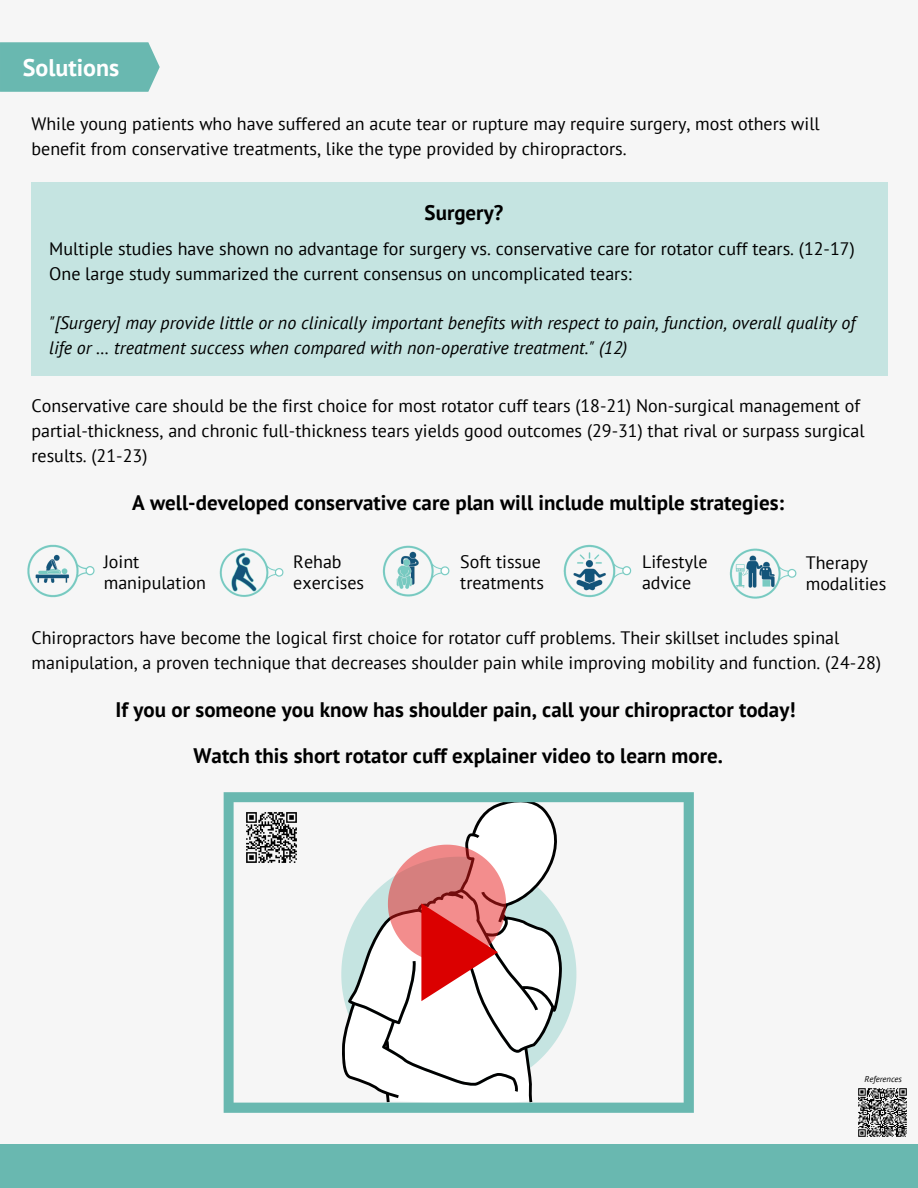
<style>
.page{position:relative;width:918px;height:1188px;background:#f6f6f6}
.page>*{position:absolute;margin:0;border:0;box-sizing:border-box;transform-origin:0 0}
.t1{font:700 24px "PT Sans";color:#fff}
.t2{font:700 21px "PT Sans";color:#000}
.t3{font:18px/24.8px "PT Sans";color:#000}
.t4{font:italic 18px/24.8px "PT Sans";color:#000}
.t5{font:italic 8.55px "PT Sans";color:#000}
</style>
<div class="page">
<img style="left:729px;top:548px;width:67px;height:51px">
<img style="left:27px;top:544px;width:68px;height:54px">
<img style="left:219px;top:548px;width:65px;height:49px">
<img style="left:382px;top:545px;width:67px;height:52px">
<img style="left:563px;top:544px;width:69px;height:54px">
<div style="left:0;top:1144px;width:918px;height:43px;background:#69b8b0"></div>
<svg style="left:0;top:42px;width:160px;height:50px;background:#6fbab3"></svg>
<div style="left:31px;top:182px;width:857px;height:194px;background:#c5e4e1"></div>
<img style="left:858px;top:1088px;width:49px;height:49px">
<svg style="left:224px;top:792px;width:470px;height:321px"></svg>
<svg style="left:344px;top:799px;width:215px;height:309px"></svg>
<img style="left:243px;top:809px;width:56px;height:56px">
<p class="t1" style="left:23px;top:51px;width:98px">Solutions</p>
<p class="t3" style="left:31px;top:111px;width:790px">While young patients who have suffered an acute tear or rupture may require surgery, most others will benefit from conservative treatments, like the type provided by chiropractors.</p>
<p class="t2" style="left:425px;top:199px;width:80px">Surgery?</p>
<p class="t3" style="left:49px;top:236px;width:807px">Multiple studies have shown no advantage for surgery vs. conservative care for rotator cuff tears. (12-17)<br>One large study summarized the current consensus on uncomplicated tears:</p>
<p class="t4" style="left:49px;top:310px;width:808px">"[Surgery] may provide little or no clinically important benefits with respect to pain, function, overall quality of life or … treatment success when compared with non-operative treatment." (12)</p>
<p class="t3" style="left:31px;top:393px;width:835px">Conservative care should be the first choice for most rotator cuff tears (18-21) Non-surgical management of partial-thickness, and chronic full-thickness tears yields good outcomes (29-31) that rival or surpass surgical results. (21-23)</p>
<p class="t2" style="left:132px;top:489px;width:654px">A well-developed conservative care plan will include multiple strategies:</p>
<p class="t3" style="left:104px;top:550px;width:104px;line-height:21.3px">Joint manipulation</p>
<p class="t3" style="left:293px;top:550px;width:72px;line-height:21.3px">Rehab exercises</p>
<p class="t3" style="left:460px;top:550px;width:85px;line-height:21.3px">Soft tissue treatments</p>
<p class="t3" style="left:642px;top:550px;width:67px;line-height:21.3px">Lifestyle advice</p>
<p class="t3" style="left:806px;top:552px;width:82px;line-height:21.3px">Therapy modalities</p>
<p class="t3" style="left:31px;top:625px;width:851px">Chiropractors have become the logical first choice for rotator cuff problems. Their skillset includes spinal manipulation, a proven technique that decreases shoulder pain while improving mobility and function. (24-28)</p>
<p class="t2" style="left:116px;top:696px;width:681px">If you or someone you know has shoulder pain, call your chiropractor today!</p>
<p class="t2" style="left:194px;top:742px;width:531px">Watch this short rotator cuff explainer video to learn more.</p>
<p class="t5" style="left:865px;top:1073px;width:39px">References</p>
</div>
